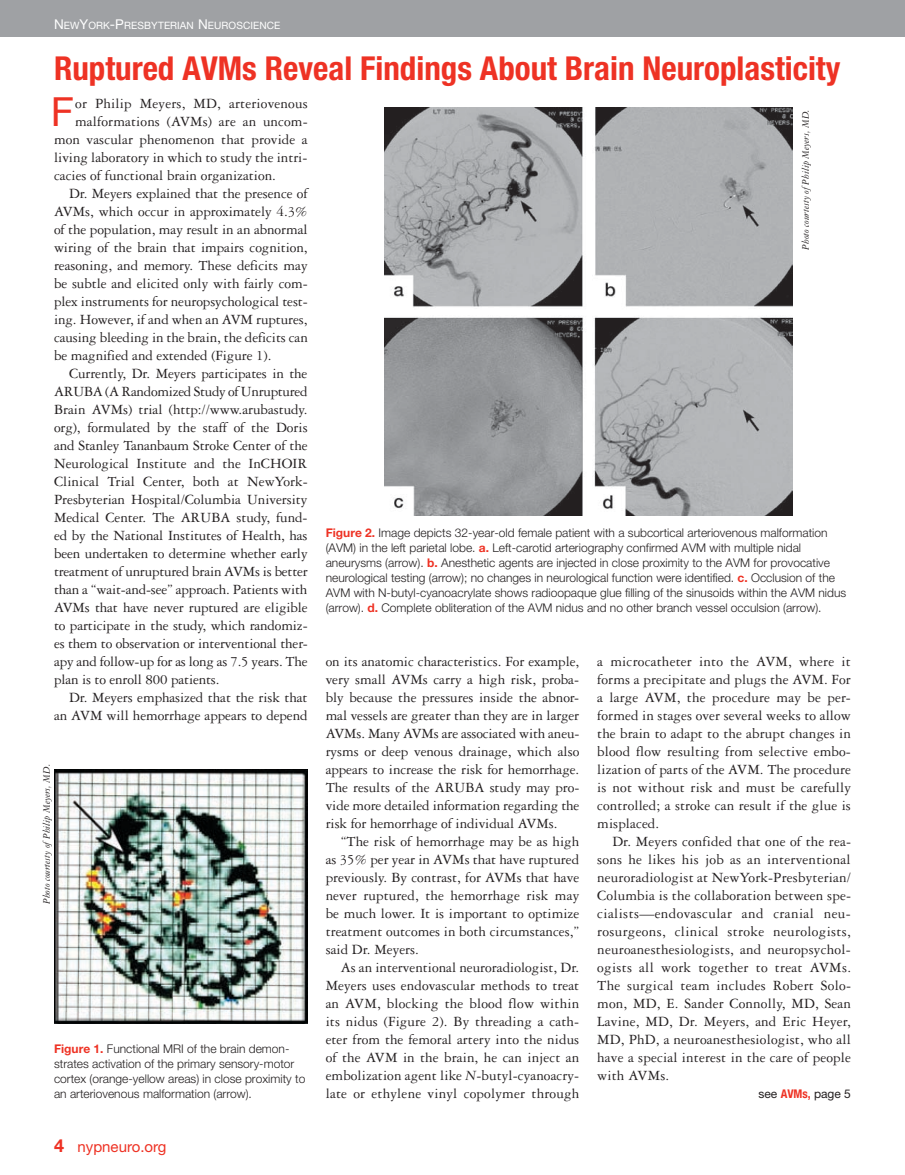
<style>
.page{position:relative;width:905px;height:1175px;background:#fff}
.page>*{position:absolute;margin:0;border:0;box-sizing:border-box;transform-origin:0 0}
.t1{font:40.2px "Helvetica Neue";color:#ee3224}
.t2{font:700 condensed 33px "Helvetica Neue";color:#ee3224}
.t3{font:15px/18px "Garamond Three";letter-spacing:-.005em;color:#231f20;text-align:justify}
.t4{font:15px "Helvetica Neue";color:#ee3224}
.t5{font:300 12px/15px "Helvetica Neue";color:#231f20}
.t6{font:12px "Helvetica Neue";color:#231f20}
.t7{font:italic 10.5px "Garamond Three";color:#231f20}
.t8{font:10.2px "Helvetica Neue";letter-spacing:.005em;color:#fff}
.s1{font-size:13.5px}
.s2{font-weight:700;color:#ee3224}
.s3{font-weight:700;font-size:18px}
.s4{font-style:italic}
.s5{font-weight:700;font-stretch:condensed;color:#ee3224}
</style>
<div class="page">
<div style="left:0;top:0;width:904px;height:36px;background:#9fa1a4"></div>
<img style="left:54px;top:770px;width:254px;height:253px">
<img style="left:384px;top:108px;width:408px;height:407px">
<p class="t8" style="left:54px;top:19px;width:228px"><span class="s1">N</span>EW<span class="s1">Y</span>ORK<span class="s1">-P</span>RESBYTERIAN <span class="s1">N</span>EUROSCIENCE</p>
<h2 class="t2" style="left:54px;top:48px;width:787px">Ruptured AVMs Reveal Findings About Brain Neuroplasticity</h2>
<h1 class="t1" style="left:51px;top:88px;width:25px">F</h1>
<p class="t3" style="left:75px;top:94px;width:234px">or Philip Meyers, MD, arteriovenous</p>
<p class="t3" style="left:75px;top:112px;width:234px">malformations (AVMs) are an uncom-</p>
<p class="t3" style="left:54px;top:130px;width:255px">mon vascular phenomenon that provide a</p>
<p class="t3" style="left:54px;top:148px;width:255px">living laboratory in which to study the intri-</p>
<p class="t3" style="left:54px;top:166px;width:223px">cacies of functional brain organization.</p>
<p class="t3" style="left:69px;top:184px;width:240px">Dr. Meyers explained that the presence of</p>
<p class="t3" style="left:54px;top:202px;width:255px">AVMs, which occur in approximately 4.3%</p>
<p class="t3" style="left:54px;top:220px;width:255px">of the population, may result in an abnormal</p>
<p class="t3" style="left:54px;top:238px;width:255px">wiring of the brain that impairs cognition,</p>
<p class="t3" style="left:54px;top:256px;width:255px">reasoning, and memory. These deficits may</p>
<p class="t3" style="left:54px;top:274px;width:255px">be subtle and elicited only with fairly com-</p>
<p class="t3" style="left:54px;top:292px;width:255px">plex instruments for neuropsychological test-</p>
<p class="t3" style="left:54px;top:310px;width:255px">ing. However, if and when an AVM ruptures,</p>
<p class="t3" style="left:54px;top:328px;width:255px">causing bleeding in the brain, the deficits can</p>
<p class="t3" style="left:54px;top:346px;width:219px">be magnified and extended (Figure 1).</p>
<p class="t3" style="left:69px;top:364px;width:240px">Currently, Dr. Meyers participates in the</p>
<p class="t3" style="left:54px;top:382px;width:255px">ARUBA (A Randomized Study of Unruptured</p>
<p class="t3" style="left:54px;top:400px;width:255px">Brain AVMs) trial (http://www.arubastudy.</p>
<p class="t3" style="left:54px;top:418px;width:255px">org), formulated by the staff of the Doris</p>
<p class="t3" style="left:54px;top:436px;width:255px">and Stanley Tananbaum Stroke Center of the</p>
<p class="t3" style="left:54px;top:454px;width:255px">Neurological Institute and the InCHOIR</p>
<p class="t3" style="left:54px;top:472px;width:255px">Clinical Trial Center, both at NewYork-</p>
<p class="t3" style="left:54px;top:490px;width:255px">Presbyterian Hospital/Columbia University</p>
<p class="t3" style="left:54px;top:508px;width:255px">Medical Center. The ARUBA study, fund-</p>
<p class="t3" style="left:54px;top:526px;width:255px">ed by the National Institutes of Health, has</p>
<p class="t3" style="left:54px;top:544px;width:255px">been undertaken to determine whether early</p>
<p class="t3" style="left:54px;top:562px;width:255px">treatment of unruptured brain AVMs is better</p>
<p class="t3" style="left:54px;top:580px;width:255px">than a “wait-and-see” approach. Patients with</p>
<p class="t3" style="left:54px;top:598px;width:255px">AVMs that have never ruptured are eligible</p>
<p class="t3" style="left:54px;top:616px;width:255px">to participate in the study, which randomiz-</p>
<p class="t3" style="left:54px;top:634px;width:255px">es them to observation or interventional ther-</p>
<p class="t3" style="left:54px;top:652px;width:255px">apy and follow-up for as long as 7.5 years. The</p>
<p class="t3" style="left:54px;top:670px;width:167px">plan is to enroll 800 patients.</p>
<p class="t3" style="left:69px;top:688px;width:240px">Dr. Meyers emphasized that the risk that</p>
<p class="t3" style="left:54px;top:706px;width:255px">an AVM will hemorrhage appears to depend</p>
<p class="t7" style="left:41px;top:904px;width:142px;rotate:-90deg">Photo courtesty ofPhilip Meyers, MD.</p>
<p class="t5" style="left:54px;top:1041px;width:253px"><span class="s2">Figure 1.</span> Functional MRI of the brain demon&shy;strates activation of the primary sensory-motor cortex (orange-yellow areas) in close proximity to an arteriovenous malformation (arrow).</p>
<p class="t4" style="left:54px;top:1138px;width:114px"><span class="s3">4</span> nypneuro.org</p>
<p class="t7" style="left:800px;top:250px;width:142px;rotate:-90deg">Photo courtesty ofPhilip Meyers, MD.</p>
<p class="t5" style="left:326px;top:525px;width:522px"><span class="s2">Figure 2.</span> Image depicts 32-year-old female patient with a subcortical arteriovenous malformation (AVM) in the left parietal lobe. <span class="s2">a.</span> Left-carotid arteriography confirmed AVM with multiple nidal aneurysms (arrow). <span class="s2">b.</span> Anesthetic agents are injected in close proximity to the AVM for provocative neurological testing (arrow); no changes in neurological function were identified. <span class="s2">c.</span> Occlusion of the AVM with N-butyl-cyanoacrylate shows radioopaque glue filling of the sinusoids within the AVM nidus (arrow). <span class="s2">d.</span> Complete obliteration of the AVM nidus and no other branch vessel occulsion (arrow).</p>
<p class="t3" style="left:325px;top:652px;width:255px">on its anatomic characteristics. For example, very small AVMs carry a high risk, proba&shy;bly because the pressures inside the abnor&shy;mal vessels are greater than they are in larger AVMs. Many AVMs are associated with aneu&shy;rysms or deep venous drainage, which also appears to increase the risk for hemorrhage.<br>The results of the ARUBA study may pro&shy;vide more detailed information regarding the risk for hemorrhage of individual AVMs.</p>
<p class="t3" style="left:325px;top:832px;width:255px;text-indent:15px">“The risk of hemorrhage may be as high as 35% per year in AVMs that have ruptured previously. By contrast, for AVMs that have never ruptured, the hemorrhage risk may be much lower. It is important to optimize treatment outcomes in both circumstances,” said Dr. Meyers.</p>
<p class="t3" style="left:325px;top:958px;width:255px;text-indent:15px">As an interventional neuroradiologist, Dr.<br>Meyers uses endovascular methods to treat an AVM, blocking the blood flow within its nidus (Figure 2). By threading a cath&shy;eter from the femoral artery into the nidus of the AVM in the brain, he can inject an embolization agent like <span class="s4">N</span>-butyl-cyanoacry&shy;late or ethylene vinyl copolymer through</p>
<p class="t3" style="left:597px;top:652px;width:255px">a microcatheter into the AVM, where it forms a precipitate and plugs the AVM. For a large AVM, the procedure may be per&shy;formed in stages over several weeks to allow the brain to adapt to the abrupt changes in blood flow resulting from selective embo&shy;lization of parts of the AVM. The procedure is not without risk and must be carefully controlled; a stroke can result if the glue is misplaced.</p>
<p class="t3" style="left:597px;top:832px;width:255px;text-indent:15px">Dr. Meyers confided that one of the rea&shy;sons he likes his job as an interventional neuroradiologist at NewYork-Presbyterian/ Columbia is the collaboration between spe&shy;cialists—endovascular and cranial neu&shy;rosurgeons, clinical stroke neurologists, neuroanesthesiologists, and neuropsychol&shy;ogists all work together to treat AVMs.<br>The surgical team includes Robert Solo&shy;mon, MD, E. Sander Connolly, MD, Sean Lavine, MD, Dr. Meyers, and Eric Heyer, MD, PhD, a neuroanesthesiologist, who all have a special interest in the care of people with AVMs.</p>
<p class="t6" style="left:758px;top:1087px;width:94px">see <span class="s5">AVMs,</span> page 5</p>
</div>
